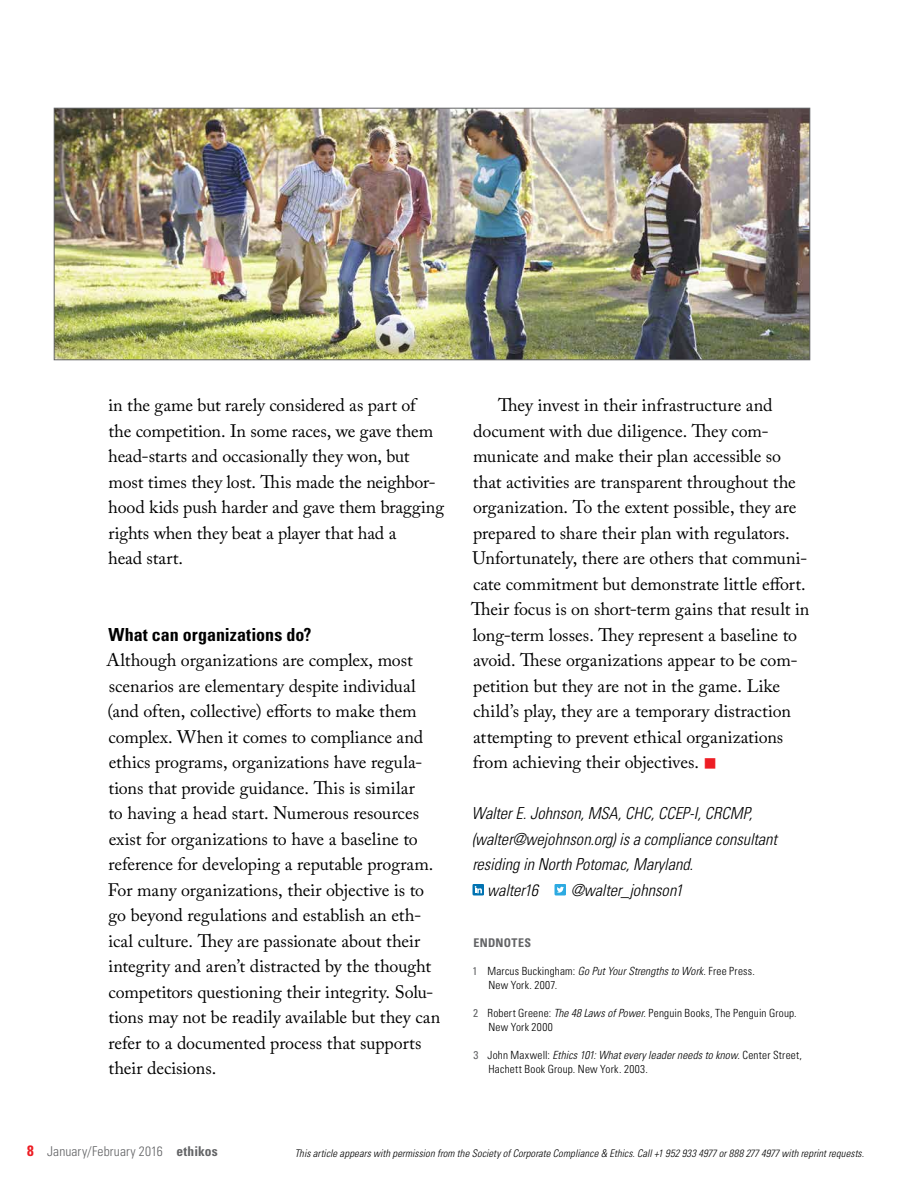
<style>
.page{position:relative;width:918px;height:1188px;background:#fff}
.page>*{position:absolute;margin:0;border:0;box-sizing:border-box;transform-origin:0 0}
.body-no-indent{font:18px/25.5px "Adobe Caslon Pro";letter-spacing:-.005em;color:#000}
.body{font:18px/25.5px "Adobe Caslon Pro";color:#000}
.a-head{font:700 condensed 18px "Univers LT Std";color:#000}
.author-info{font:italic 300 condensed 16.5px "Univers LT Std";color:#000}
.t1{font:300 condensed 13.5px "Univers LT Std";letter-spacing:.01em;color:#636466}
.endnotes-head{font:700 condensed 12px "Univers LT Std";letter-spacing:.025em;color:#636466}
.endnotes{font:300 condensed 11.25px/13.5px "Univers LT Std";letter-spacing:.02em;color:#000}
.t2{font:italic 300 condensed 10.5px "Univers LT Std";letter-spacing:.01em;color:#000}
.s1{color:#ed1d24}
.s2{font-weight:400;color:#636466}
.s3{font-style:italic}
.s4{font-weight:700;font-size:15px;color:#ed1d24}
.s5{font-weight:700}
</style>
<div class="page">
<svg style="left:472px;top:884px;width:12px;height:12px"></svg>
<svg style="left:555px;top:884px;width:11px;height:12px"></svg>
<img style="left:56px;top:110px;width:752px;height:248px">
<div style="left:54px;top:108px;width:756px;height:252px;border:1px solid #636466"></div>
<p class="body-no-indent" style="left:108px;top:392px;width:337px">in the game but rarely considered as part of<br>the competition. In some races, we gave them head-starts and occasionally they won, but most times they lost. This made the neighbor&shy;hood kids push harder and gave them bragging rights when they beat a player that had a<br>head start.</p>
<p class="a-head" style="left:108px;top:623px;width:205px">What can organizations do?</p>
<p class="body-no-indent" style="left:106px;top:647px;width:335px">Although organizations are complex, most scenarios are elementary despite individual (and often, collective) efforts to make them complex. When it comes to compliance and ethics programs, organizations have regula&shy;tions that provide guidance. This is similar<br>to having a head start. Numerous resources exist for organizations to have a baseline to reference for developing a reputable program.<br>For many organizations, their objective is to go beyond regulations and establish an eth&shy;ical culture. They are passionate about their integrity and aren’t distracted by the thought competitors questioning their integrity. Solu&shy;tions may not be readily available but they can refer to a documented process that supports their decisions.</p>
<p class="body" style="left:471px;top:392px;width:340px;text-indent:27px">They invest in their infrastructure and document with due diligence. They com&shy;municate and make their plan accessible so that activities are transparent throughout the organization. To the extent possible, they are prepared to share their plan with regulators.<br>Unfortunately, there are others that communi&shy;cate commitment but demonstrate little effort.<br>Their focus is on short-term gains that result in long-term losses. They represent a baseline to avoid. These organizations appear to be com&shy;petition but they are not in the game. Like child’s play, they are a temporary distraction attempting to prevent ethical organizations from achieving their objectives. <span class="s1">■</span></p>
<p class="author-info" style="left:472px;top:803px;width:283px">Walter E. Johnson, MSA, CHC, CCEP-I, CRCMP,</p>
<p class="author-info" style="left:472px;top:829px;width:306px">(walter@wejohnson.org) is a compliance consultant</p>
<p class="author-info" style="left:472px;top:854px;width:222px">residing in North Potomac, Maryland.</p>
<p class="author-info" style="left:487px;top:880px;width:52px">walter16</p>
<p class="author-info" style="left:571px;top:880px;width:113px">@walter_johnson1</p>
<p class="endnotes-head" style="left:474px;top:935px;width:59px">ENDNOTES</p>
<p class="endnotes" style="left:488px;top:964px;width:268px;text-indent:-16px"><span class="s2">1</span> Marcus Buckingham: <span class="s3">Go Put Your Strengths to Work</span>. Free Press.<br>New York. 2007.</p>
<p class="endnotes" style="left:488px;top:1006px;width:310px;text-indent:-15px"><span class="s2">2</span> Robert Greene: <span class="s3">The 48 Laws of Power</span>. Penguin Books, The Penguin Group.<br>New York 2000</p>
<p class="endnotes" style="left:488px;top:1048px;width:315px;text-indent:-15px"><span class="s2">3</span> John Maxwell: <span class="s3">Ethics 101: What every leader needs to know</span>. Center Street,<br>Hachett Book Group. New York. 2003.</p>
<p class="t1" style="left:27px;top:1143px;width:192px"><span class="s4">8</span> January/February 2016 <span class="s5">ethikos</span></p>
<p class="t2" style="left:295px;top:1146px;width:571px">This article appears with permission from the Society of Corporate Compliance &amp; Ethics. Call +1 952 933 4977 or 888 277 4977 with reprint requests.</p>
</div>
